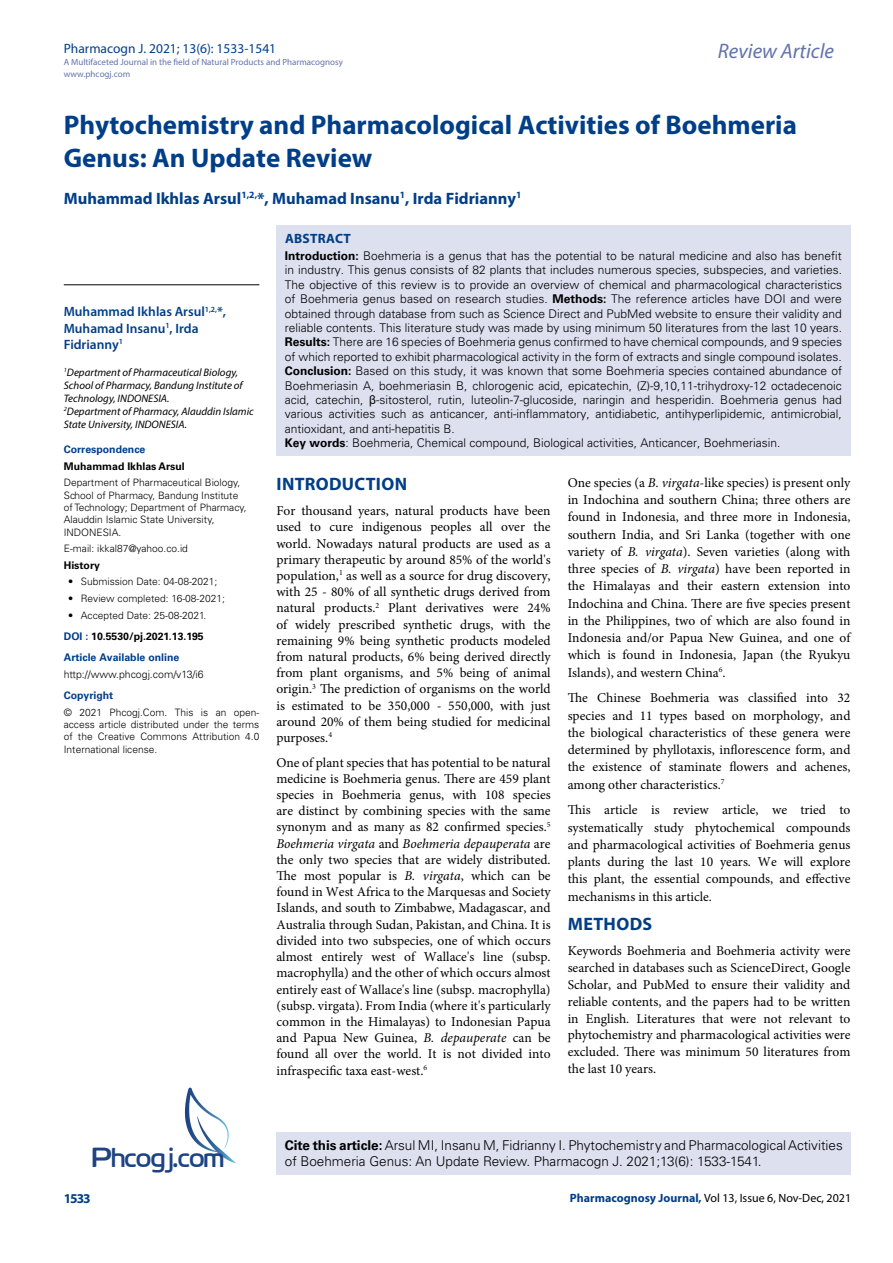
<style>
.page{position:relative;width:893px;height:1263px;background:#fff}
.page>*{position:absolute;margin:0;border:0;box-sizing:border-box;transform-origin:0 0}
.t1{font:27.6px "Cloud World";color:#1e4384}
.t2{font:700 27px/33px "Myriad Pro";color:#003e88}
.t3{font:italic 21px "Myriad Pro";color:#6273aa}
.t4{font:700 18px "Myriad Pro";letter-spacing:.02em;color:#003e88}
.t5{font:700 16.5px "Myriad Pro";color:#003e88}
.t6{font:13.5px/16.2px "Minion Pro";color:#000;text-align:justify}
.t7{font:300 13.5px "Univers LT Std";color:#000}
.t8{font:600 13.5px/16.2px "Myriad Pro";color:#003e88}
.t9{font:13.5px "Myriad Pro";color:#003f89}
.t10{font:700 13.5px "Myriad Pro";letter-spacing:.02em;color:#003e88}
.t11{font:300 12px/14.4px "Univers LT Std";color:#000}
.t12{font:12px "Myriad Pro";color:#000}
.t13{font:italic 10.8px/12.9px "Myriad Pro";color:#000}
.t14{font:700 10.5px/21.1px "Univers LT Std";color:#003e88}
.t15{font:300 10.5px "Univers LT Std";color:#000}
.t16{font:700 10.5px "Univers LT Std";color:#000}
.t17{font:300 10.2px/12.3px "Univers LT Std";color:#000}
.t18{font:9px/12px "Myriad Pro";color:#6273aa}
.s1{color:#000}
.s2{font-weight:700}
.s3{font-family:"Arial";font-weight:400}
.s4{font-style:italic}
.s5{font-weight:700;color:#003e88}
</style>
<div class="page">
<div style="left:276px;top:1132px;width:575px;height:43px;background:#dde0ef"></div>
<svg style="left:185px;top:1087px;width:51px;height:76px"></svg>
<div style="left:276px;top:225px;width:574px;height:231px;background:#dde0ef"></div>
<hr style="left:64px;top:285px;width:195px;height:1px;background:#000">
<p class="t9" style="left:64px;top:40px;width:214px">Pharmacogn J. 2021; 13(6): 1533-1541</p>
<p class="t18" style="left:64px;top:55px;width:281px">A Multifaceted Journal in the field of Natural Products and Pharmacognosy www.phcogj.com</p>
<h3 class="t3" style="left:718px;top:38px;width:118px">Review Article</h3>
<h2 class="t2" style="left:64px;top:108px;width:735px">Phytochemistry and Pharmacological Activities of Boehmeria<br>Genus: An Update Review</h2>
<p class="t5" style="left:64px;top:187px;width:459px">Muhammad Ikhlas Arsul<sup>1,2,</sup>*, Muhamad Insanu<sup>1</sup>, Irda Fidrianny<sup>1</sup></p>
<p class="t8" style="left:64px;top:303px;width:164px">Muhammad Ikhlas Arsul<sup>1,2,</sup>*,<br>Muhamad Insanu<sup>1</sup>, Irda<br>Fidrianny<sup>1</sup></p>
<p class="t13" style="left:64px;top:366px;width:191px"><sup>1</sup>Department of Pharmaceutical Biology, School of Pharmacy, Bandung Institute of Technology, INDONESIA.<br><sup>2</sup>Department of Pharmacy, Alauddin Islamic State University, INDONESIA.</p>
<p class="t14" style="left:64px;top:439px;width:83px">Correspondence</p>
<p class="t16" style="left:64px;top:460px;width:123px">Muhammad Ikhlas Arsul</p>
<p class="t17" style="left:64px;top:476px;width:184px">Department of Pharmaceutical Biology, School of Pharmacy, Bandung Institute of Technology; Department of Pharmacy, Alauddin Islamic State University, INDONESIA.</p>
<p class="t17" style="left:64px;top:542px;width:126px">E-mail: ikkal87@yahoo.co.id</p>
<p class="t16" style="left:64px;top:559px;width:38px">History</p>
<p class="t17" style="left:68px;top:576px;width:151px">• Submission Date: 04-08-2021;</p>
<p class="t17" style="left:68px;top:592px;width:158px">• Review completed: 16-08-2021;</p>
<p class="t17" style="left:68px;top:609px;width:140px">• Accepted Date: 25-08-2021.</p>
<p class="t14" style="left:64px;top:626px;width:141px">DOI : <span class="s1">10.5530/pj.2021.13.195<br></span>Article Available online</p>
<p class="t15" style="left:64px;top:668px;width:141px">http://www.phcogj.com/v13/i6</p>
<p class="t14" style="left:64px;top:685px;width:51px">Copyright</p>
<p class="t17" style="left:64px;top:706px;width:197px;text-align:justify">© 2021 Phcogj.Com. This is an open&shy;access article distributed under the terms of the Creative Commons Attribution 4.0<br>International license.</p>
<p class="t10" style="left:285px;top:230px;width:67px">ABSTRACT</p>
<p class="t11" style="left:285px;top:248px;width:559px"><span class="s2">Introduction:</span> Boehmeria is a genus that has the potential to be natural medicine and also has benefit in industry. This genus consists of 82 plants that includes numerous species, subspecies, and varieties.<br>The objective of this review is to provide an overview of chemical and pharmacological characteristics of Boehmeria genus based on research studies. <span class="s2">Methods:</span> The reference articles have DOI and were obtained through database from such as Science Direct and PubMed website to ensure their validity and reliable contents. This literature study was made by using minimum 50 literatures from the last 10 years.<br><span class="s2">Results:</span> There are 16 species of Boehmeria genus confirmed to have chemical compounds, and 9 species of which reported to exhibit pharmacological activity in the form of extracts and single compound isolates.<br><span class="s2">Conclusion:</span> Based on this study, it was known that some Boehmeria species contained abundance of Boehmeriasin A, boehmeriasin B, chlorogenic acid, epicatechin, (Z)-9,10,11-trihydroxy-12 octadecenoic acid, catechin, <span class="s3">β</span>-sitosterol, rutin, luteolin-7-glucoside, naringin and hesperidin. Boehmeria genus had various activities such as anticancer, anti-inflammatory, antidiabetic, antihyperlipidemic, antimicrobial, antioxidant, and anti-hepatitis B.<br><span class="s2">Key words</span>: Boehmeria, Chemical compound, Biological activities, Anticancer, Boehmeriasin.</p>
<h3 class="t4" style="left:277px;top:473px;width:132px">INTRODUCTION</h3>
<p class="t6" style="left:276px;top:503px;width:276px">For thousand years, natural products have been used to cure indigenous peoples all over the world. Nowadays natural products are used as a primary therapeutic by around 85% of the world's population,<sup>1</sup> as well as a source for drug discovery, with 25 - 80% of all synthetic drugs derived from natural products.<sup>2</sup> Plant derivatives were 24% of widely prescribed synthetic drugs, with the remaining 9% being synthetic products modeled from natural products, 6% being derived directly from plant organisms, and 5% being of animal origin.<sup>3</sup> The prediction of organisms on the world is estimated to be 350,000 - 550,000, with just around 20% of them being studied for medicinal purposes.<sup>4</sup></p>
<p class="t6" style="left:276px;top:754px;width:276px">One of plant species that has potential to be natural medicine is Boehmeria genus. There are 459 plant species in Boehmeria genus, with 108 species are distinct by combining species with the same synonym and as many as 82 confirmed species.<sup>5<br></sup><span class="s4">Boehmeria virgata</span> and <span class="s4">Boehmeria depauperata</span> are the only two species that are widely distributed.<br>The most popular is <span class="s4">B. virgata</span>, which can be found in West Africa to the Marquesas and Society Islands, and south to Zimbabwe, Madagascar, and Australia through Sudan, Pakistan, and China. It is divided into two subspecies, one of which occurs almost entirely west of Wallace's line (subsp. macrophylla) and the other of which occurs almost entirely east of Wallace's line (subsp. macrophylla) (subsp. virgata). From India (where it's particularly common in the Himalayas) to Indonesian Papua and Papua New Guinea, <span class="s4">B. depauperate</span> can be found all over the world. It is not divided into infraspecific taxa east-west.<sup>6</sup></p>
<p class="t6" style="left:568px;top:474px;width:284px;line-height:17.2px">One species (a <span class="s4">B. virgata</span>-like species) is present only in Indochina and southern China; three others are found in Indonesia, and three more in Indonesia, southern India, and Sri Lanka (together with one variety of <span class="s4">B. virgata</span>). Seven varieties (along with three species of <span class="s4">B. virgata</span>) have been reported in the Himalayas and their eastern extension into Indochina and China. There are five species present in the Philippines, two of which are also found in Indonesia and/or Papua New Guinea, and one of which is found in Indonesia, Japan (the Ryukyu Islands), and western China<sup>6</sup>.</p>
<p class="t6" style="left:568px;top:689px;width:284px;line-height:17.2px">The Chinese Boehmeria was classified into 32 species and 11 types based on morphology, and the biological characteristics of these genera were determined by phyllotaxis, inflorescence form, and the existence of staminate flowers and achenes, among other characteristics.<sup>7</sup></p>
<p class="t6" style="left:568px;top:801px;width:284px;line-height:17.2px">This article is review article, we tried to systematically study phytochemical compounds and pharmacological activities of Boehmeria genus plants during the last 10 years. We will explore this plant, the essential compounds, and effective mechanisms in this article.</p>
<h3 class="t4" style="left:568px;top:912px;width:86px">METHODS</h3>
<p class="t6" style="left:568px;top:943px;width:284px;line-height:16.8px">Keywords Boehmeria and Boehmeria activity were searched in databases such as ScienceDirect, Google Scholar, and PubMed to ensure their validity and reliable contents, and the papers had to be written in English. Literatures that were not relevant to phytochemistry and pharmacological activities were excluded. There was minimum 50 literatures from the last 10 years.</p>
<p class="t7" style="left:285px;top:1137px;width:559px"><span class="s2">Cite this article:</span> Arsul MI, Insanu M, Fidrianny I. Phytochemistry and Pharmacological Activities</p>
<h1 class="t1" style="left:92px;top:1136px;width:134px">Phcogj.com</h1>
<p class="t7" style="left:285px;top:1153px;width:478px">of Boehmeria Genus: An Update Review. Pharmacogn J. 2021;13(6): 1533-1541.</p>
<p class="t12" style="left:570px;top:1190px;width:283px"><span class="s5">Pharmacognosy Journal,</span> Vol 13, Issue 6, Nov-Dec, 2021</p>
<p class="t10" style="left:64px;top:1190px;width:29px">1533</p>
</div>
